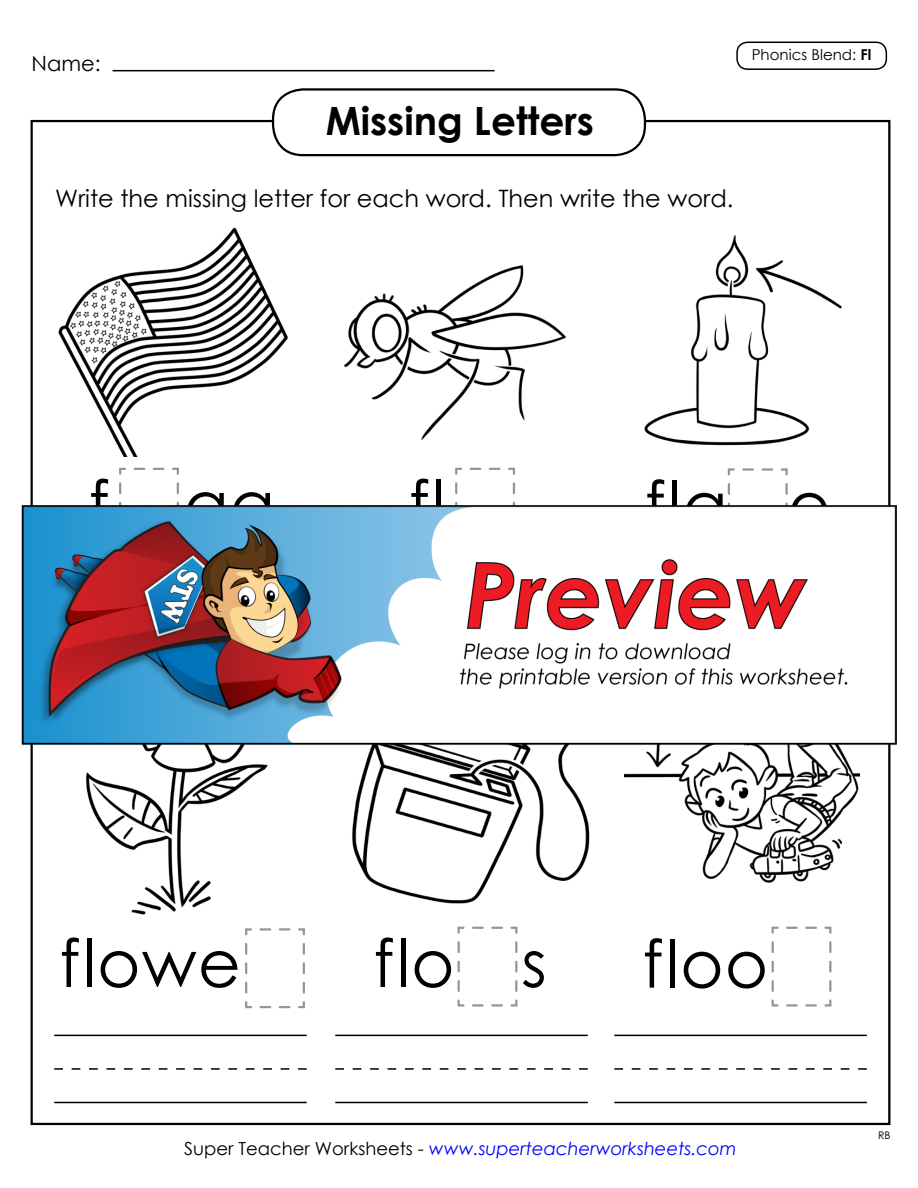
<style>
.page{position:relative;width:918px;height:1188px;background:#fff}
.page>*{position:absolute;margin:0;border:0;box-sizing:border-box;transform-origin:0 0}
.t1{font:66px "Century Gothic 2";letter-spacing:.02em;color:#000}
.t2{font:700 39px "Century Gothic 2";color:#000}
.t3{font:24px "Century Gothic 2";color:#000}
.t4{font:21px "Century Gothic 2";color:#000}
.t5{font:italic 18px "Century Gothic 2";color:#00f}
.t6{font:15px "Century Gothic 2";color:#000}
.t7{font:10.5px "Century STW3";color:#000}
.s1{font-weight:700}
.s2{font-style:normal;color:#000}
</style>
<div class="page">
<hr style="left:113px;top:70px;width:382px;height:1px;background:#000">
<div style="left:272px;top:88px;width:374px;height:68px;border:2px solid #000;border-radius:30px"></div>
<svg style="left:119px;top:467px;width:60px;height:19px"></svg>
<svg style="left:727px;top:468px;width:61px;height:18px"></svg>
<svg style="left:457px;top:926px;width:61px;height:81px"></svg>
<svg style="left:771px;top:926px;width:61px;height:81px"></svg>
<svg style="left:455px;top:467px;width:60px;height:19px"></svg>
<svg style="left:245px;top:928px;width:60px;height:81px"></svg>
<img style="left:58px;top:227px;width:230px;height:229px">
<hr style="left:54px;top:1035px;width:253px;height:1px;background:#000">
<hr style="left:335px;top:1035px;width:253px;height:1px;background:#000">
<hr style="left:614px;top:1035px;width:253px;height:1px;background:#000">
<hr style="left:54px;top:1102px;width:253px;height:1px;background:#000">
<hr style="left:335px;top:1102px;width:253px;height:1px;background:#000">
<hr style="left:614px;top:1102px;width:253px;height:1px;background:#000">
<svg style="left:54px;top:1068px;width:253px;height:2px"></svg>
<svg style="left:335px;top:1068px;width:253px;height:2px"></svg>
<svg style="left:614px;top:1068px;width:253px;height:2px"></svg>
<img style="left:644px;top:235px;width:198px;height:211px">
<img style="left:344px;top:265px;width:222px;height:175px">
<img style="left:352px;top:760px;width:238px;height:144px">
<img style="left:86px;top:760px;width:182px;height:155px">
<img style="left:624px;top:760px;width:236px;height:123px">
<div style="left:736px;top:42px;width:151px;height:28px;border:2px solid #000;border-radius:10px"></div>
<img style="left:21px;top:486px;width:876px;height:274px">
<p class="t4" style="left:32px;top:49px;width:71px">Name:</p>
<h2 class="t2" style="left:326px;top:92px;width:270px">Missing Letters</h2>
<h3 class="t3" style="left:55px;top:181px;width:680px">Write the missing letter for each word. Then write the word.</h3>
<p class="t6" style="left:752px;top:44px;width:121px">Phonics Blend: <span class="s1">Fl</span></p>
<h1 class="t1" style="left:89px;top:458px;width:187px">f ag</h1>
<h1 class="t1" style="left:409px;top:458px;width:38px">fl</h1>
<h1 class="t1" style="left:645px;top:459px;width:187px">fla e</h1>
<h1 class="t1" style="left:59px;top:917px;width:183px">flowe</h1>
<h1 class="t1" style="left:373px;top:917px;width:175px">flo s</h1>
<h1 class="t1" style="left:642px;top:918px;width:127px">floo</h1>
<p class="t5" style="left:184px;top:1136px;width:554px"><span class="s2">Super Teacher Worksheets -</span> www.superteacherworksheets.com</p>
<p class="t7" style="left:878px;top:1128px;width:14px">RB</p>
</div>
